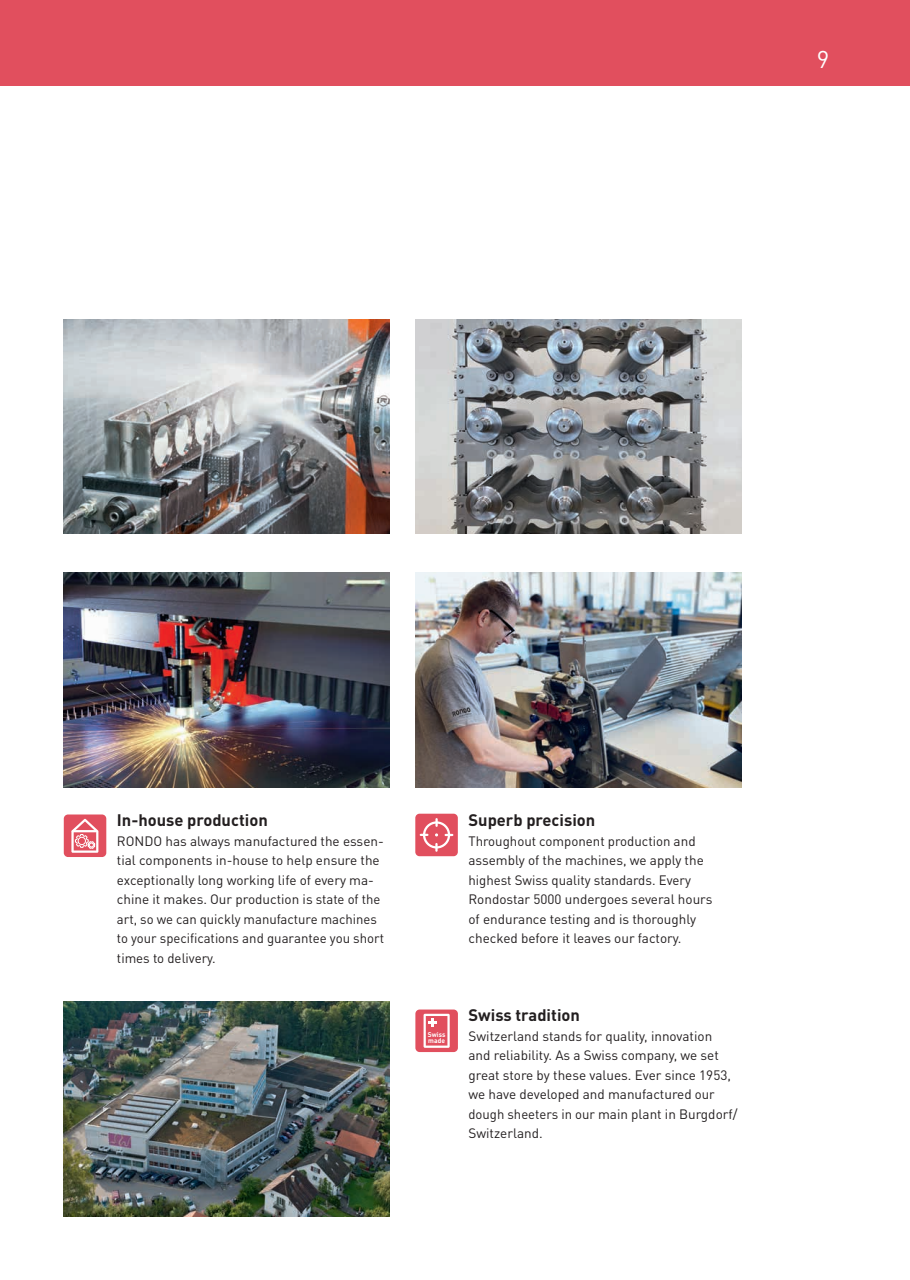
<style>
.page{position:relative;width:910px;height:1280px;background:#fff}
.page>*{position:absolute;margin:0;border:0;box-sizing:border-box;transform-origin:0 0}
.t1{font:24px "DIN Pro";color:#fff}
.t2{font:700 16.5px "DIN Pro";color:#231f20}
.t3{font:13.5px/19.5px "DIN Pro";color:#231f20}
.t4{font:700 6.9px/5.6px "DIN";color:#fff}
</style>
<div class="page">
<div style="left:0;top:0;width:910px;height:85px;background:#e14f5e"></div>
<img style="left:64px;top:319px;width:326px;height:215px">
<img style="left:415px;top:319px;width:326px;height:215px">
<img style="left:415px;top:573px;width:326px;height:214px">
<img style="left:64px;top:1002px;width:326px;height:214px">
<img style="left:64px;top:573px;width:326px;height:214px">
<div style="left:415px;top:814px;width:43px;height:42px;background:#e14f5e;border-radius:4px"></div>
<div style="left:423px;top:821px;width:27px;height:27px;border:2px solid #fff;border-radius:50%"></div>
<svg style="left:435px;top:819px;width:3px;height:7px"></svg>
<svg style="left:421px;top:834px;width:6px;height:2px"></svg>
<svg style="left:435px;top:844px;width:3px;height:7px"></svg>
<svg style="left:446px;top:834px;width:6px;height:2px"></svg>
<div style="left:64px;top:814px;width:42px;height:43px;background:#e14f5e;border-radius:4px"></div>
<svg style="left:71px;top:819px;width:27px;height:34px"></svg>
<hr style="left:73px;top:830px;width:23px;height:2px;background:#fff">
<div style="left:415px;top:1009px;width:43px;height:43px;background:#e14f5e;border-radius:4px"></div>
<svg style="left:424px;top:1014px;width:26px;height:34px"></svg>
<h1 class="t1" style="left:817px;top:43px;width:14px">9</h1>
<p class="t2" style="left:117px;top:809px;width:152px">In-house production</p>
<p class="t3" style="left:117px;top:830px;width:269px">RONDO has always manufactured the essen&shy;tial components in-house to help ensure the exceptionally long working life of every ma&shy;chine it makes. Our production is state of the art, so we can quickly manufacture machines to your specifications and guarantee you short times to delivery.</p>
<p class="t2" style="left:468px;top:809px;width:128px">Superb precision</p>
<p class="t3" style="left:468px;top:830px;width:246px">Throughout component production and assembly of the machines, we apply the highest Swiss quality standards. Every Rondostar 5000 undergoes several hours of endurance testing and is thoroughly checked before it leaves our factory.</p>
<p class="t4" style="left:428px;top:1032px;width:19px">Swiss made</p>
<p class="t4" style="left:442px;top:1032px;width:5px">s</p>
<p class="t2" style="left:469px;top:1004px;width:113px">Swiss tradition</p>
<p class="t3" style="left:468px;top:1025px;width:271px">Switzerland stands for quality, innovation and reliability. As a Swiss company, we set great store by these values. Ever since 1953, we have developed and manufactured our dough sheeters in our main plant in Burgdorf/ Switzerland.</p>
</div>
